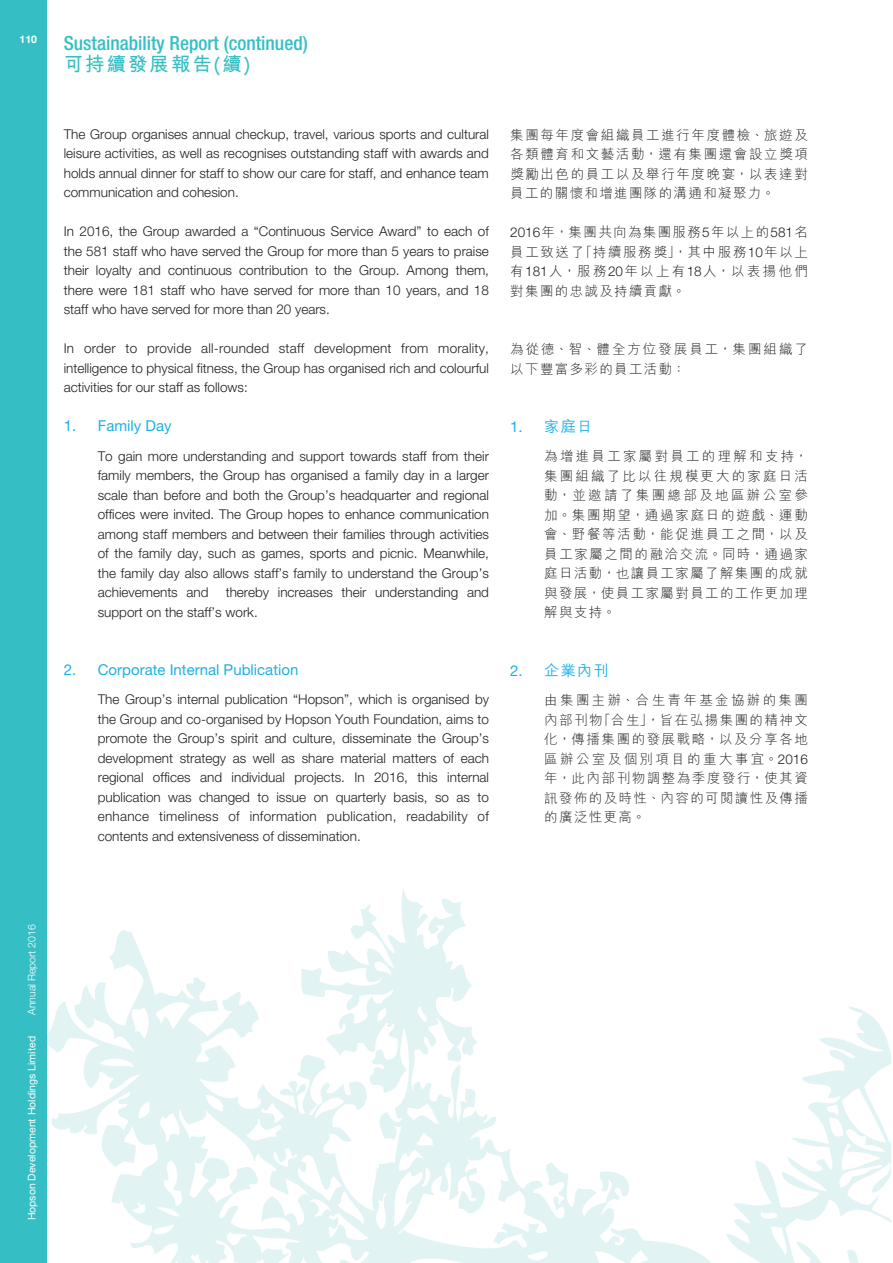
<style>
.page{position:relative;width:893px;height:1263px;background:#fff}
.page>*{position:absolute;margin:0;border:0;box-sizing:border-box;transform-origin:0 0}
.t1{font:500 condensed 19.5px "Helvetica Neue LT Std";color:#35bfc4}
.t2{font:700 19.5px "M Hei HK";letter-spacing:.1em;color:#35bfc4}
.t3{font:15px "Helvetica Neue LT Std";color:#1fb0e6}
.t4{font:500 15px "M Hei HK";letter-spacing:.1em;color:#1fb0e6}
.t5{font:300 13.5px/19.5px "Helvetica Neue LT Std";color:#231f20;text-align:justify}
.t6{font:300 13.5px/19.5px "M Hei HK";letter-spacing:.1em;color:#231f20;text-align:justify}
.t7{font:300 13.5px/19.5px "M Hei HK";letter-spacing:.145em;color:#231f20}
.t8{font:10.5px "Helvetica Neue LT Std";color:#fff}
.t9{font:300 10.5px "Helvetica Neue LT Std";color:#fff}
.t10{font:700 10.5px "Helvetica Neue LT Std";color:#fff}
.s1{font-family:"Helvetica Neue LT Std"}
.s2{font-family:"Helvetica Neue LT Std";font-weight:400}
</style>
<div class="page">
<svg style="left:47px;top:889px;width:844px;height:374px"></svg>
<div style="left:0;top:0;width:47px;height:1263px;background:#35bfc4"></div>
<p class="t10" style="left:20px;top:32px;width:19px">110</p>
<h1 class="t1" style="left:64px;top:32px;width:246px">Sustainability Report (continued)</h1>
<h1 class="t2" style="left:64px;top:50px;width:188px">可持續發展報告(續)</h1>
<p class="t5" style="left:64px;top:124px;width:427px">The Group organises annual checkup, travel, various sports and cultural leisure activities, as well as recognises outstanding staff with awards and holds annual dinner for staff to show our care for staff, and enhance team communication and cohesion.</p>
<p class="t5" style="left:64px;top:221px;width:427px">In 2016, the Group awarded a “Continuous Service Award” to each of the 581 staff who have served the Group for more than 5 years to praise their loyalty and continuous contribution to the Group. Among them, there were 181 staff who have served for more than 10 years, and 18 staff who have served for more than 20 years.</p>
<p class="t5" style="left:64px;top:338px;width:427px">In order to provide all-rounded staff development from morality, intelligence to physical fitness, the Group has organised rich and colourful activities for our staff as follows:</p>
<p class="t3" style="left:64px;top:417px;width:109px">1. Family Day</p>
<p class="t5" style="left:98px;top:446px;width:393px">To gain more understanding and support towards staff from their family members, the Group has organised a family day in a larger scale than before and both the Group’s headquarter and regional offices were invited. The Group hopes to enhance communication among staff members and between their families through activities of the family day, such as games, sports and picnic. Meanwhile, the family day also allows staff’s family to understand the Group’s achievements and</p>
<p class="t5" style="left:98px;top:582px;width:393px;text-indent:128px">thereby increases their understanding and support on the staff’s work.</p>
<p class="t3" style="left:64px;top:661px;width:236px">2. Corporate Internal Publication</p>
<p class="t5" style="left:98px;top:689px;width:393px">The Group’s internal publication “Hopson”, which is organised by the Group and co-organised by Hopson Youth Foundation, aims to promote the Group’s spirit and culture, disseminate the Group’s development strategy as well as share material matters of each regional offices and individual projects. In 2016, this internal publication was changed to issue on quarterly basis, so as to enhance timeliness of information publication, readability of contents and extensiveness of dissemination.</p>
<p class="t6" style="left:510px;top:125px;width:299px">集團每年度會組織員工進行年度體檢、旅遊及各類體育和文藝活動，還有集團還會設立獎項獎勵出色的員工以及舉行年度晚宴，以表達對員工的關懷和增進團隊的溝通和凝聚力。</p>
<p class="t6" style="left:510px;top:222px;width:299px"><span class="s1">2016</span>年，集團共向為集團服務<span class="s1">5</span>年以上的<span class="s1">581</span>名員工致送了「持續服務獎」，其中服務<span class="s1">10</span>年以上有<span class="s1">181</span>人，服務<span class="s1">20</span>年以上有<span class="s1">18</span>人，以表揚他們對集團的忠誠及持續貢獻。</p>
<p class="t7" style="left:510px;top:339px;width:299px">為從德、智、體全方位發展員工，集團組織了以下豐富多彩的員工活動：</p>
<p class="t4" style="left:510px;top:416px;width:84px"><span class="s2">1.</span> 家庭日</p>
<p class="t6" style="left:544px;top:446px;width:265px">為增進員工家屬對員工的理解和支持，集團組織了比以往規模更大的家庭日活動，並邀請了集團總部及地區辦公室參加。集團期望，通過家庭日的遊戲、運動會、野餐等活動，能促進員工之間，以及員工家屬之間的融洽交流。同時，通過家庭日活動，也讓員工家屬了解集團的成就與發展，使員工家屬對員工的工作更加理解與支持。</p>
<p class="t4" style="left:510px;top:659px;width:100px"><span class="s2">2.</span> 企業內刊</p>
<p class="t6" style="left:544px;top:690px;width:265px">由集團主辦、合生青年基金協辦的集團內部刊物「合生」，旨在弘揚集團的精神文化，傳播集團的發展戰略，以及分享各地區辦公室及個別項目的重大事宜。<span class="s1">2016</span>年，此內部刊物調整為季度發行，使其資訊發佈的及時性、內容的可閱讀性及傳播的廣泛性更高。</p>
<p class="t9" style="left:25px;top:1015px;width:92px;rotate:-90deg">Annual Report 2016</p>
<p class="t8" style="left:25px;top:1220px;width:186px;rotate:-90deg">Hopson Development Holdings Limited</p>
</div>
